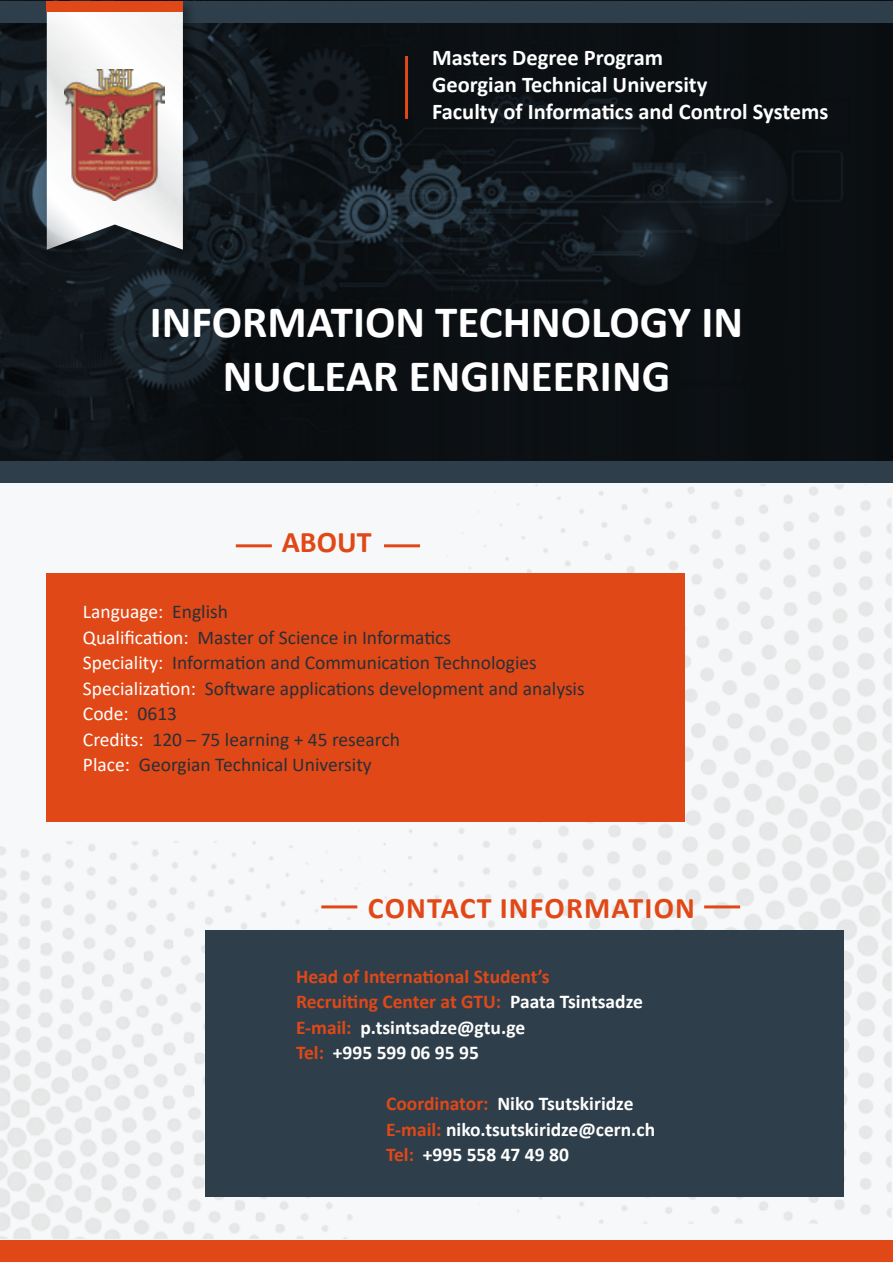
<style>
.page{position:relative;width:893px;height:1263px;background:#fff}
.page>*{position:absolute;margin:0;border:0;box-sizing:border-box;transform-origin:0 0}
.t1{font:700 45px/54px "Calibri";color:#fff;text-align:center}
.t2{font:700 30px "Calibri";letter-spacing:.04em;color:#e14817}
.t3{font:700 22.5px/27px "Calibri";color:#fff}
.t4{font:19.5px/25.5px "Calibri";color:#292f37}
.t5{font:700 19.5px/25.5px "Calibri";color:#e14817}
.t6{font:700 19.5px/25.5px "Calibri";color:#fff}
.s1{color:#fff}
.s2{color:#e14817}
</style>
<div class="page">
<div style="left:1px;top:483px;width:891px;height:779px;background:#f7f8f9"></div>
<img style="left:143px;top:486px;width:747px;height:738px">
<img style="left:0;top:833px;width:366px;height:406px">
<img style="left:0;top:23px;width:893px;height:438px">
<div style="left:0;top:461px;width:893px;height:22px;background:#2e3f4b"></div>
<div style="left:0;top:1px;width:893px;height:22px;background:#2e3f4b"></div>
<div style="left:44px;top:0;width:153px;height:262px;background:#000;opacity:.32"></div>
<svg style="left:47px;top:12px;width:136px;height:238px"></svg>
<img style="left:65px;top:70px;width:100px;height:130px">
<hr style="left:405px;top:56px;width:3px;height:63px;background:#e14817">
<div style="left:47px;top:574px;width:638px;height:248px;background:#e14817"></div>
<div style="left:205px;top:931px;width:638px;height:266px;background:#2e3f4b"></div>
<hr style="left:384px;top:544px;width:36px;height:3px;background:#e14817">
<hr style="left:236px;top:544px;width:36px;height:3px;background:#e14817">
<hr style="left:704px;top:905px;width:36px;height:3px;background:#e14817">
<hr style="left:321px;top:905px;width:36px;height:3px;background:#e14817">
<div style="left:0;top:1240px;width:893px;height:22px;background:#e14817"></div>
<div style="left:47px;top:1px;width:136px;height:11px;background:#e14817"></div>
<p class="t3" style="left:432px;top:44px;width:398px">Masters Degree Program<br>Georgian Technical University<br>Faculty of Informatics and Control Systems</p>
<h1 class="t1" style="left:150px;top:295px;width:595px">INFORMATION TECHNOLOGY IN<br>NUCLEAR ENGINEERING</h1>
<h2 class="t2" style="left:282px;top:521px;width:91px">ABOUT</h2>
<p class="t4" style="left:83px;top:598px;width:503px"><span class="s1">Language:</span> English<br><span class="s1">Qualification:</span> Master of Science in Informatics<br><span class="s1">Speciality:</span> Information and Communication Technologies <span class="s1">Specialization:</span> Software applications development and analysis <span class="s1">Code:</span> 0613<br><span class="s1">Credits:</span> 120 – 75 learning + 45 research<br><span class="s1">Place:</span> Georgian Technical University</p>
<h2 class="t2" style="left:368px;top:886px;width:329px">CONTACT INFORMATION</h2>
<p class="t5" style="left:296px;top:963px;width:348px">Head of International Student’s<br>Recruiting Center at GTU: <span class="s1">Paata Tsintsadze<br></span>E-mail: <span class="s1">p.tsintsadze@gtu.ge<br></span>Tel: <span class="s1">+995 599 06 95 95</span></p>
<p class="t6" style="left:386px;top:1091px;width:271px"><span class="s2">Coordinator:</span> Niko Tsutskiridze<br><span class="s2">E-mail:</span> niko.tsutskiridze@cern.ch<br><span class="s2">Tel:</span> +995 558 47 49 80</p>
</div>
